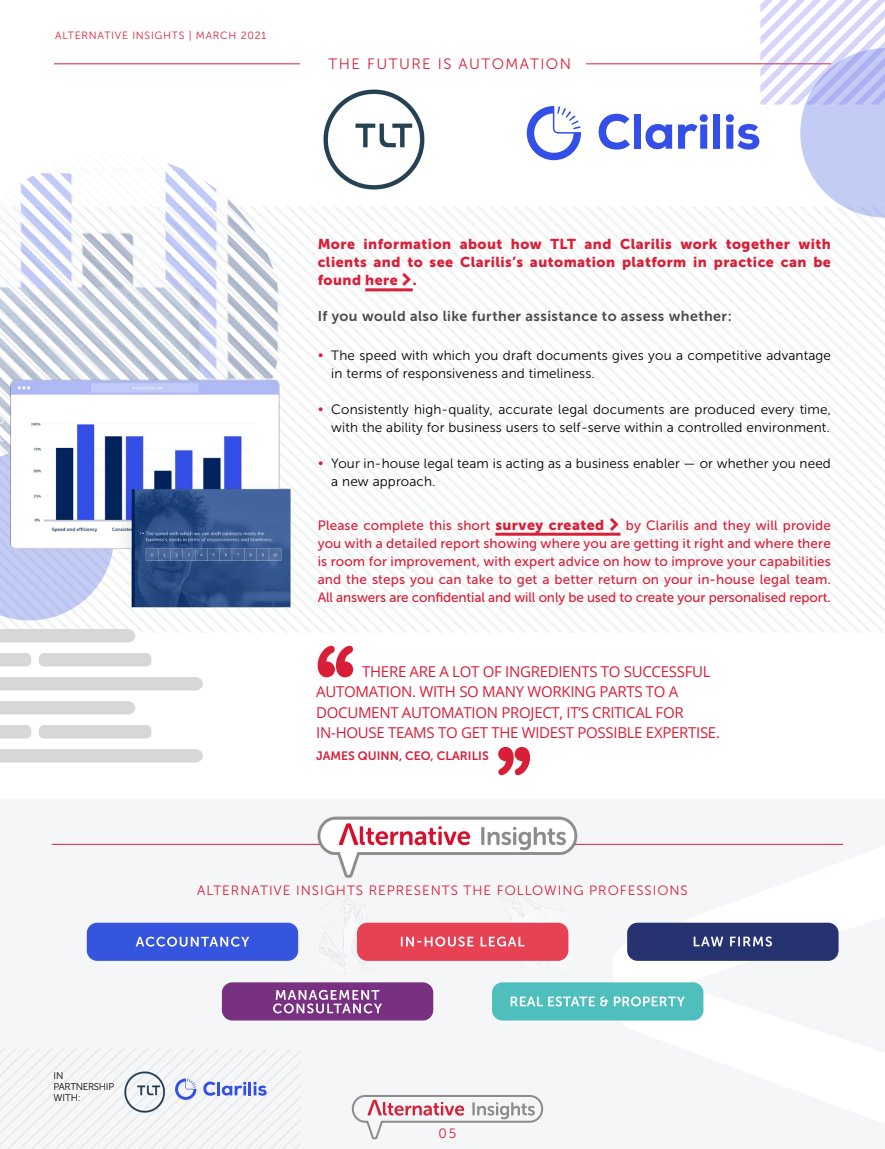
<style>
.page{position:relative;width:885px;height:1149px;background:#fff}
.page>*{position:absolute;margin:0;border:0;box-sizing:border-box;transform-origin:0 0}
.t1{font:15px/20.2px "Open Sans";letter-spacing:-.02em;color:#d91f38}
.t2{font:15px "Museo Sans 300";letter-spacing:.1em;color:#d91f38}
.t3{font:14.25px/18px "Museo Sans 900";letter-spacing:.03em;color:#d91f38;text-align:justify}
.t4{font:14.25px "Museo Sans 700";letter-spacing:.03em;color:#4a4a49}
.t5{font:13.5px/18px "Museo Sans 300";letter-spacing:.01em;color:#000}
.t6{font:13.5px/18px "Museo Sans 500";letter-spacing:-.01em;color:#d91f38;text-align:justify}
.t7{font:13.5px "Museo Sans 300";letter-spacing:.07em;color:#d91f38}
.t8{font:13.5px "Museo Sans 500";letter-spacing:.01em;color:#d91f38}
.t9{font:12.15px "Museo Sans 700";color:#d91f38}
.t10{font:10.5px "Museo Sans 300";letter-spacing:.07em;color:#d91f38}
.t11{font:9.75px/11.2px "Museo Sans 300";letter-spacing:-.03em;color:#000}
.s1{color:#d91f38}
.s2{font-family:"Museo Sans 900";font-size:14.25px}
</style>
<div class="page">
<div style="left:1px;top:798px;width:883px;height:350px;background:#f4f6f8"></div>
<svg style="left:612px;top:844px;width:272px;height:279px"></svg>
<svg style="left:282px;top:207px;width:602px;height:267px"></svg>
<svg style="left:351px;top:1095px;width:193px;height:44px"></svg>
<hr style="left:365px;top:288px;width:47px;height:3px;background:#d91f38">
<hr style="left:495px;top:532px;width:125px;height:3px;background:#d91f38">
<hr style="left:52px;top:843px;width:791px;height:1px;background:#d91f38">
<img style="left:498px;top:894px;width:68px;height:77px">
<img style="left:319px;top:894px;width:59px;height:77px">
<div style="left:87px;top:922px;width:211px;height:38px;background:#3655df;border-radius:10px"></div>
<div style="left:357px;top:922px;width:211px;height:38px;background:#e64254;border-radius:10px"></div>
<div style="left:627px;top:922px;width:211px;height:38px;background:#263370;border-radius:10px"></div>
<div style="left:222px;top:982px;width:211px;height:38px;background:#783080;border-radius:10px"></div>
<div style="left:492px;top:982px;width:211px;height:38px;background:#4fbfbd;border-radius:10px"></div>
<svg style="left:136px;top:936px;width:113px;height:10px"></svg>
<svg style="left:401px;top:936px;width:123px;height:10px"></svg>
<svg style="left:693px;top:936px;width:79px;height:10px"></svg>
<svg style="left:273px;top:989px;width:109px;height:24px"></svg>
<svg style="left:510px;top:996px;width:174px;height:10px"></svg>
<hr style="left:54px;top:63px;width:776px;height:1px;background:#d91f38">
<div style="left:301px;top:54px;width:285px;height:25px;background:#fff"></div>
<img style="left:0;top:155px;width:282px;height:265px">
<img style="left:2px;top:370px;width:290px;height:246px">
<svg style="left:0;top:420px;width:182px;height:222px"></svg>
<svg style="left:0;top:653px;width:31px;height:13px"></svg>
<div style="left:39px;top:652px;width:112px;height:14px;background:#d7d7d7;border-radius:5px"></div>
<div style="left:0;top:677px;width:203px;height:13px;background:#d7d7d7"></div>
<svg style="left:0;top:725px;width:31px;height:13px"></svg>
<div style="left:39px;top:724px;width:112px;height:14px;background:#d7d7d7;border-radius:5px"></div>
<div style="left:0;top:749px;width:203px;height:13px;background:#d7d7d7"></div>
<div style="left:0;top:701px;width:135px;height:13px;background:#d7d7d7"></div>
<svg style="left:498px;top:746px;width:32px;height:29px"></svg>
<svg style="left:317px;top:645px;width:36px;height:32px"></svg>
<img style="left:301px;top:816px;width:292px;height:78px">
<img style="left:323px;top:89px;width:102px;height:101px">
<svg style="left:598px;top:114px;width:32px;height:35px"></svg>
<div style="left:633px;top:114px;width:7px;height:35px;background:#334fe8"></div>
<svg style="left:645px;top:124px;width:27px;height:25px"></svg>
<svg style="left:678px;top:0;width:206px;height:394px"></svg>
<svg style="left:526px;top:106px;width:55px;height:54px"></svg>
<svg style="left:0;top:1050px;width:267px;height:97px"></svg>
<svg style="left:402px;top:273px;width:8px;height:13px"></svg>
<svg style="left:610px;top:517px;width:8px;height:13px"></svg>
<p class="t10" style="left:55px;top:29px;width:212px">ALTERNATIVE INSIGHTS | MARCH 2021</p>
<p class="t2" style="left:328px;top:56px;width:244px">THE FUTURE IS AUTOMATION</p>
<p class="t3" style="left:317px;top:235px;width:514px">More information about how TLT and Clarilis work together with clients and to see Clarilis’s automation platform in practice can be found here .</p>
<p class="t4" style="left:317px;top:308px;width:415px">If you would also like further assistance to assess whether:</p>
<p class="t5" style="left:331px;top:346px;width:501px;text-indent:-14px"><span class="s1">•</span> The speed with which you draft documents gives you a competitive advantage in terms of responsiveness and timeliness.</p>
<p class="t5" style="left:317px;top:400px;width:514px;text-align:right"><span class="s1">•</span> Consistently high-quality, accurate legal documents are produced every time, with the ability for business users to self-serve within a controlled environment.</p>
<p class="t5" style="left:331px;top:454px;width:501px;text-indent:-14px"><span class="s1">•</span> Your in-house legal team is acting as a business enabler — or whether you need a new approach.</p>
<p class="t8" style="left:317px;top:517px;width:288px">Please complete this short <span class="s2">survey created</span></p>
<p class="t6" style="left:317px;top:516px;width:514px;text-indent:308px">by Clarilis and they will provide you with a detailed report showing where you are getting it right and where there is room for improvement, with expert advice on how to improve your capabilities and the steps you can take to get a better return on your in-house legal team.<br>All answers are confidential and will only be used to create your personalised report.</p>
<p class="t1" style="left:316px;top:661px;width:405px;text-indent:46px">THERE ARE A LOT OF INGREDIENTS TO SUCCESSFUL AUTOMATION. WITH SO MANY WORKING PARTS TO A DOCUMENT AUTOMATION PROJECT, IT’S CRITICAL FOR IN-HOUSE TEAMS TO GET THE WIDEST POSSIBLE EXPERTISE.</p>
<p class="t9" style="left:316px;top:748px;width:174px">JAMES QUINN, CEO, CLARILIS</p>
<p class="t11" style="left:54px;top:1069px;width:62px">IN<br>PARTNERSHIP<br>WITH:</p>
<p class="t7" style="left:197px;top:882px;width:492px">ALTERNATIVE INSIGHTS REPRESENTS THE FOLLOWING PROFESSIONS</p>
<p class="t7" style="left:438px;top:1125px;width:19px">05</p>
</div>
